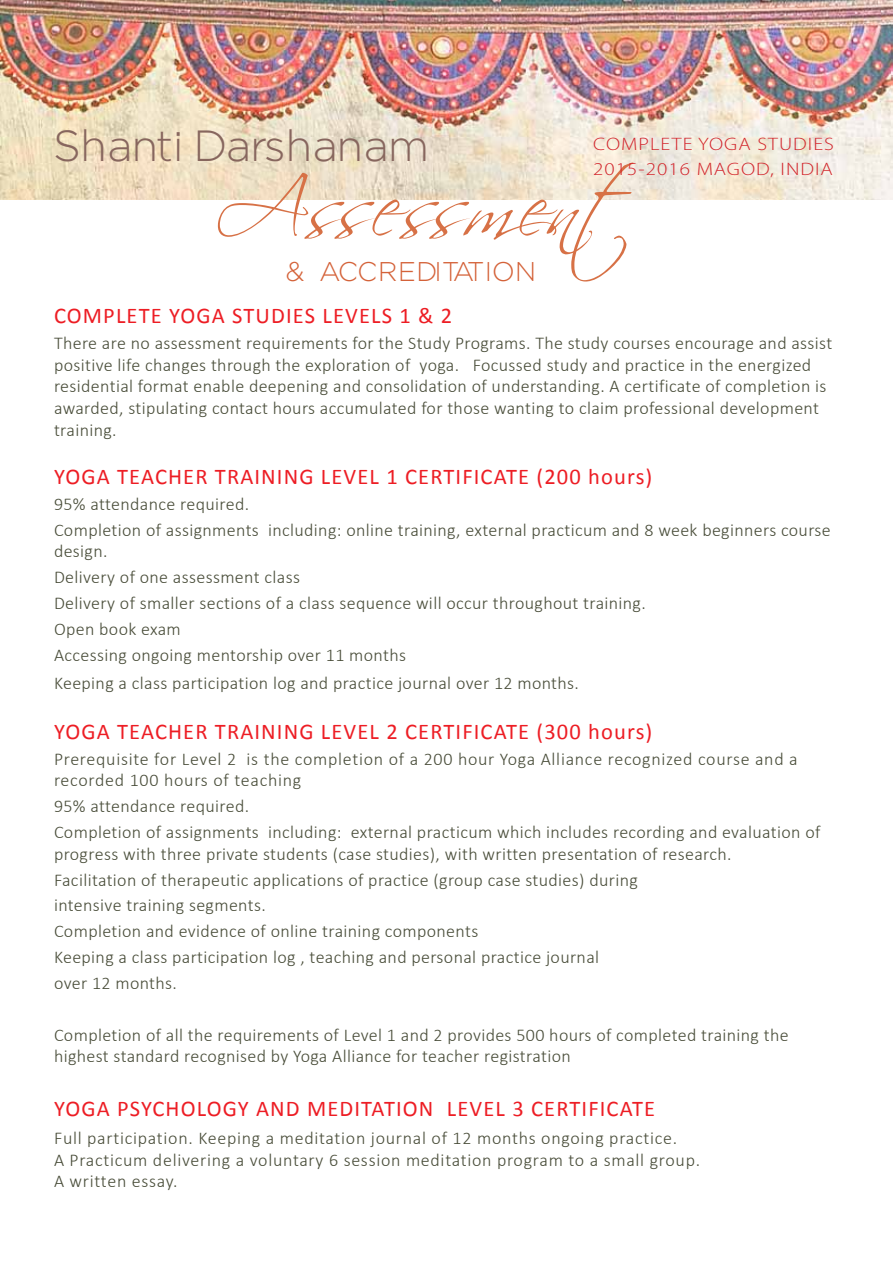
<style>
.page{position:relative;width:893px;height:1263px;background:#fff}
.page>*{position:absolute;margin:0;border:0;box-sizing:border-box;transform-origin:0 0}
.t1{font:82.5px "Scriptina";letter-spacing:-.065em;color:#d77146}
.t2{font:300 43.5px "Regencie";letter-spacing:.06em;color:#87665e}
.t3{font:300 27px "Regencie";letter-spacing:.075em;color:#d46239}
.t4{font:22.5px "Calibri";letter-spacing:.05em;color:#ed1d24}
.t5{font:300 18px/25.8px "Calibri";letter-spacing:.02em;color:#484c38}
.t6{font:300 18px/21.6px "Calibri";letter-spacing:.04em;color:#484c38}
.t7{font:300 18px/25.2px "Myriad Pro";letter-spacing:.05em;color:#d2232a;scale:1.16 1}
</style>
<div class="page">
<img style="left:0;top:1px;width:893px;height:198px">
<h2 class="t2" style="left:54px;top:117px;width:375px">Shanti Darshanam</h2>
<p class="t7" style="left:593px;top:131px;width:209px">COMPLETE YOGA STUDIES<br>2015-2016 MAGOD, INDIA</p>
<h1 class="t1" style="left:215px;top:159px;width:421px">Assessment</h1>
<p class="t4" style="left:54px;top:300px;width:400px">COMPLETE YOGA STUDIES LEVELS 1 &amp; 2</p>
<p class="t5" style="left:54px;top:332px;width:780px;line-height:21.6px">There are no assessment requirements for the Study Programs. The study courses encourage and assist positive life changes through the exploration of yoga. Focussed study and practice in the energized residential format enable deepening and consolidation of understanding. A certificate of completion is awarded, stipulating contact hours accumulated for those wanting to claim professional development training.</p>
<p class="t4" style="left:54px;top:461px;width:600px">YOGA TEACHER TRAINING LEVEL 1 CERTIFICATE (200 hours)</p>
<p class="t5" style="left:54px;top:491px;width:778px">95% attendance required.<br>Completion of assignments including: online training, external practicum and 8 week beginners course</p>
<p class="t5" style="left:54px;top:538px;width:593px">design.<br>Delivery of one assessment class<br>Delivery of smaller sections of a class sequence will occur throughout training.<br>Open book exam<br>Accessing ongoing mentorship over 11 months</p>
<p class="t5" style="left:54px;top:669px;width:526px">Keeping a class participation log and practice journal over 12 months.</p>
<p class="t4" style="left:54px;top:716px;width:600px">YOGA TEACHER TRAINING LEVEL 2 CERTIFICATE (300 hours)</p>
<p class="t6" style="left:54px;top:748px;width:745px">Prerequisite for Level 2 is the completion of a 200 hour Yoga Alliance recognized course and a recorded 100 hours of teaching</p>
<p class="t5" style="left:54px;top:793px;width:768px">95% attendance required.<br>Completion of assignments including: external practicum which includes recording and evaluation of</p>
<p class="t5" style="left:54px;top:841px;width:679px">progress with three private students (case studies), with written presentation of research.<br>Facilitation of therapeutic applications of practice (group case studies) during<br>intensive training segments.<br>Completion and evidence of online training components<br>Keeping a class participation log , teaching and personal practice journal<br>over 12 months.</p>
<p class="t5" style="left:54px;top:1024px;width:736px;line-height:21.6px">Completion of all the requirements of Level 1 and 2 provides 500 hours of completed training the highest standard recognised by Yoga Alliance for teacher registration</p>
<p class="t4" style="left:54px;top:1093px;width:603px">YOGA PSYCHOLOGY AND MEDITATION LEVEL 3 CERTIFICATE</p>
<p class="t6" style="left:54px;top:1127px;width:648px">Full participation. Keeping a meditation journal of 12 months ongoing practice.<br>A Practicum delivering a voluntary 6 session meditation program to a small group.<br>A written essay.</p>
<h3 class="t3" style="left:286px;top:254px;width:250px">&amp; ACCREDITATION</h3>
</div>
